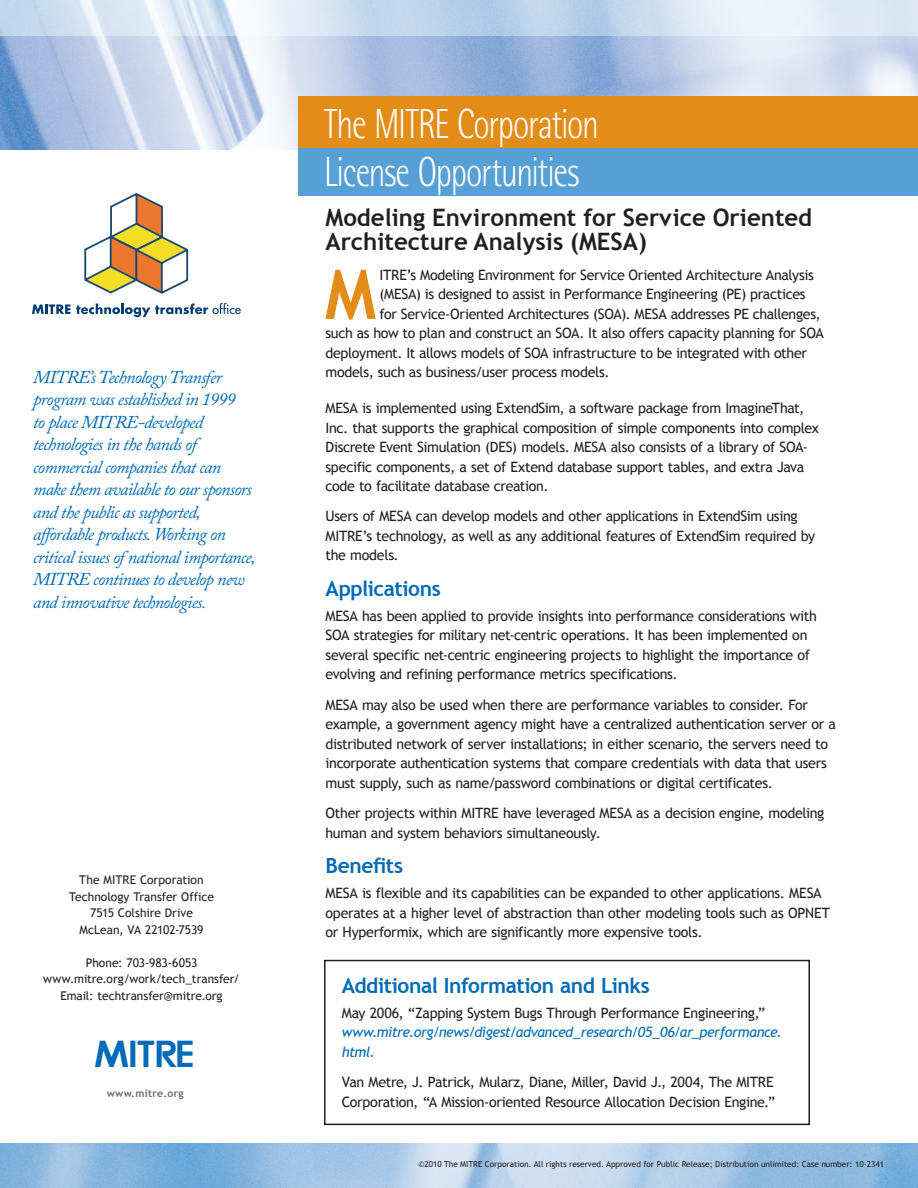
<style>
.page{position:relative;width:918px;height:1188px;background:#fff}
.page>*{position:absolute;margin:0;border:0;box-sizing:border-box;transform-origin:0 0}
.t1{font:700 68.7px "Trebuchet MS";color:#e38c18}
.t2{font:300 42px/48px "Rotis Semi Sans";letter-spacing:-.035em;color:#fff;scale:.8 1}
.t3{font:33px "MITRE";letter-spacing:.025em;color:#006bb6}
.t4{font:700 24px/24px "Trebuchet MS";color:#231f20}
.t5{font:700 21px "Trebuchet MS";letter-spacing:-.02em;color:#006bb6}
.t6{font:italic 18px/22.5px "Adobe Caslon Pro";letter-spacing:-.04em;color:#006bb6}
.t7{font:14.25px/19.5px "Trebuchet MS";letter-spacing:-.025em;color:#231f20}
.t8{font:italic 14.25px/19.5px "Trebuchet MS";letter-spacing:-.025em;color:#006bb6}
.t9{font:12px/16.5px "Trebuchet MS";color:#231f20;text-align:center}
.t10{font:700 10.5px "Trebuchet MS";letter-spacing:.025em;color:#6c6d70}
.t11{font:8.25px "Trebuchet MS";color:#231f20}
</style>
<div class="page">
<img style="left:0;top:35px;width:918px;height:114px">
<img style="left:0;top:0;width:918px;height:35px">
<div style="left:298px;top:146px;width:620px;height:50px;background:#56a0d5"></div>
<div style="left:298px;top:96px;width:620px;height:52px;background:#e38c18"></div>
<svg style="left:84px;top:193px;width:105px;height:101px"></svg>
<svg style="left:32px;top:304px;width:38px;height:10px"></svg>
<svg style="left:76px;top:303px;width:165px;height:14px"></svg>
<img style="left:0;top:1144px;width:918px;height:44px">
<div style="left:324px;top:960px;width:486px;height:165px;border:2px solid #231f20"></div>
<p class="t6" style="left:33px;top:366px;width:224px">MITRE’s Technology Transfer program was established in 1999<br>to place MITRE-developed technologies in the hands of commercial companies that can make them available to our sponsors and the public as supported, affordable products. Working on critical issues of national importance,<br>MITRE continues to develop new and innovative technologies.</p>
<p class="t9" style="left:69px;top:872px;width:146px">The MITRE Corporation<br>Technology Transfer Office<br>7515 Colshire Drive<br>McLean, VA 22102-7539</p>
<p class="t9" style="left:43px;top:954px;width:198px">Phone: 703-983-6053 www.mitre.org/work/tech_transfer/<br>Email: techtransfer@mitre.org</p>
<h3 class="t3" style="left:95px;top:1041px;width:102px">MITRE</h3>
<p class="t10" style="left:107px;top:1087px;width:79px">www.mitre.org</p>
<h2 class="t2" style="left:324px;top:100px;width:345px">The MITRE Corporation<br>License Opportunities</h2>
<h3 class="t4" style="left:326px;top:205px;width:488px">Modeling Environment for Service Oriented<br>Architecture Analysis (MESA)</h3>
<h1 class="t1" style="left:325px;top:252px;width:53px">M</h1>
<p class="t7" style="left:379px;top:265px;width:436px">ITRE’s Modeling Environment for Service Oriented Architecture Analysis</p>
<p class="t7" style="left:379px;top:285px;width:428px">(MESA) is designed to assist in Performance Engineering (PE) practices</p>
<p class="t7" style="left:379px;top:304px;width:443px">for Service-Oriented Architectures (SOA). MESA addresses PE challenges,</p>
<p class="t7" style="left:326px;top:324px;width:500px">such as how to plan and construct an SOA. It also offers capacity planning for SOA</p>
<p class="t7" style="left:326px;top:343px;width:483px">deployment. It allows models of SOA infrastructure to be integrated with other</p>
<p class="t7" style="left:326px;top:363px;width:286px">models, such as business/user process models.</p>
<p class="t7" style="left:326px;top:398px;width:495px">MESA is implemented using ExtendSim, a software package from ImagineThat, Inc. that supports the graphical composition of simple components into complex Discrete Event Simulation (DES) models. MESA also consists of a library of SOA&shy;specific components, a set of Extend database support tables, and extra Java code to facilitate database creation.</p>
<p class="t7" style="left:326px;top:507px;width:491px">Users of MESA can develop models and other applications in ExtendSim using<br>MITRE’s technology, as well as any additional features of ExtendSim required by the models.</p>
<h3 class="t5" style="left:326px;top:576px;width:117px">Applications</h3>
<p class="t7" style="left:326px;top:606px;width:493px">MESA has been applied to provide insights into performance considerations with SOA strategies for military net-centric operations. It has been implemented on several specific net-centric engineering projects to highlight the importance of evolving and refining performance metrics specifications.</p>
<p class="t7" style="left:326px;top:695px;width:512px">MESA may also be used when there are performance variables to consider. For example, a government agency might have a centralized authentication server or a distributed network of server installations; in either scenario, the servers need to incorporate authentication systems that compare credentials with data that users must supply, such as name/password combinations or digital certificates.</p>
<p class="t7" style="left:326px;top:803px;width:500px">Other projects within MITRE have leveraged MESA as a decision engine, modeling human and system behaviors simultaneously.</p>
<h3 class="t5" style="left:326px;top:853px;width:79px">Benefits</h3>
<p class="t7" style="left:326px;top:884px;width:506px">MESA is flexible and its capabilities can be expanded to other applications. MESA operates at a higher level of abstraction than other modeling tools such as OPNET or Hyperformix, which are significantly more expensive tools.</p>
<h3 class="t5" style="left:342px;top:972px;width:310px">Additional Information and Links</h3>
<p class="t7" style="left:342px;top:1003px;width:425px">May 2006, “Zapping System Bugs Through Performance Engineering,”</p>
<p class="t8" style="left:342px;top:1023px;width:442px">www.mitre.org/news/digest/advanced_research/05_06/ar_performance. html.</p>
<p class="t7" style="left:342px;top:1073px;width:435px">Van Metre, J. Patrick, Mularz, Diane, Miller, David J., 2004, The MITRE<br>Corporation, “A Mission-oriented Resource Allocation Decision Engine.”</p>
<p class="t11" style="left:419px;top:1159px;width:467px">©2010 The MITRE Corporation. All rights reserved. Approved for Public Release; Distribution unlimited: Case number: 10-2341</p>
</div>
